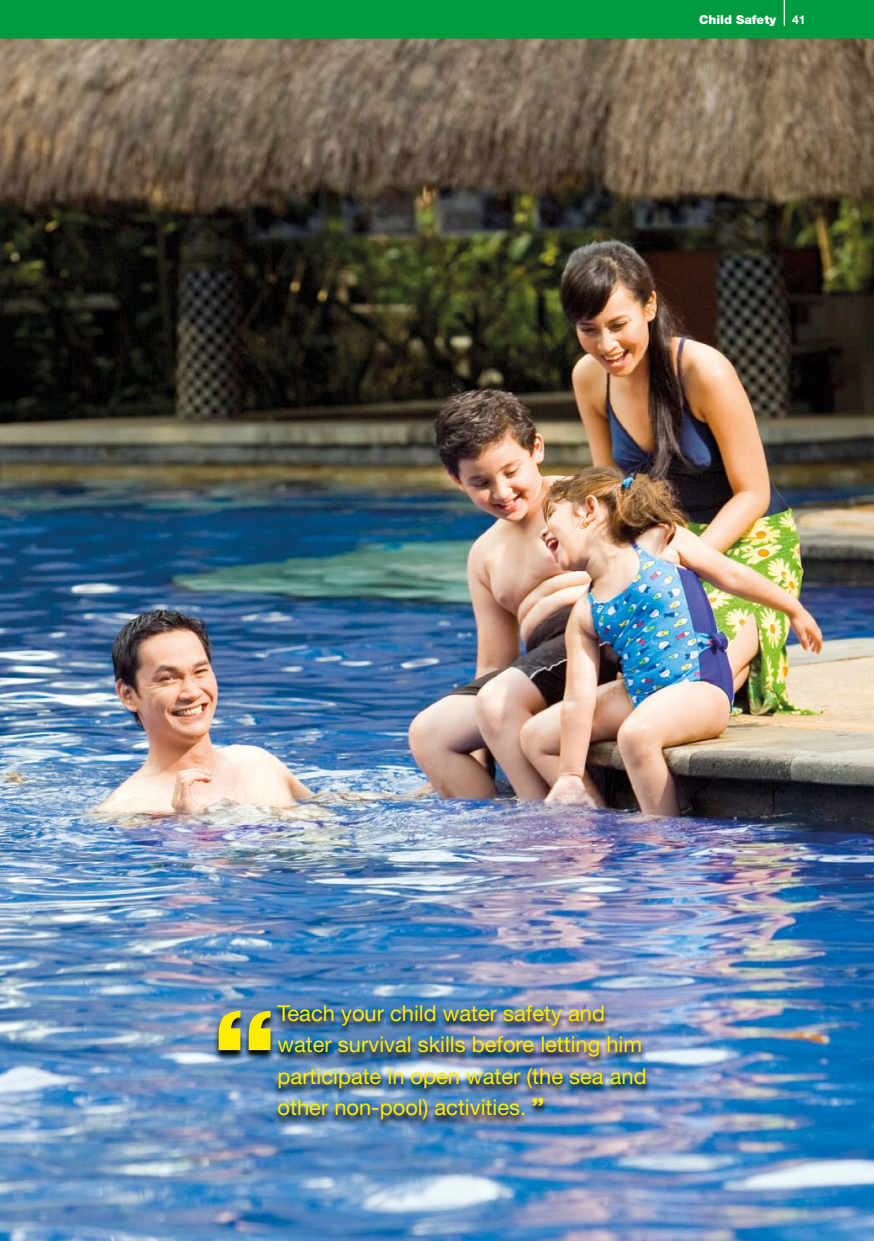
<style>
.page{position:relative;width:874px;height:1241px;background:#fff}
.page>*{position:absolute;margin:0;border:0;box-sizing:border-box;transform-origin:0 0}
.t1{font:21.88px/31.5px "Helvetica Neue LT Std";color:#ffed00}
.t2{font:900 12.25px "Helvetica Neue LT Std";color:#fff}
.t3{font:700 12.25px "Helvetica Neue LT Std";color:#fff}
</style>
<div class="page">
<img style="left:0;top:41px;width:873px;height:1199px">
<svg style="left:0;top:0;width:873px;height:41px;background:#089940"></svg>
<img style="left:213px;top:1004px;width:436px;height:125px">
<svg style="left:218px;top:1009px;width:52px;height:40px;background:#34455b"></svg>
<svg style="left:533px;top:1098px;width:10px;height:7px"></svg>
<p class="t2" style="left:698px;top:12px;width:78px">Child Safety</p>
<p class="t3" style="left:791px;top:12px;width:15px">41</p>
<p class="t1" style="left:277px;top:996px;width:370px">Teach your child water safety and water survival skills before letting him participate in open water (the sea and other non-pool) activities.</p>
</div>
